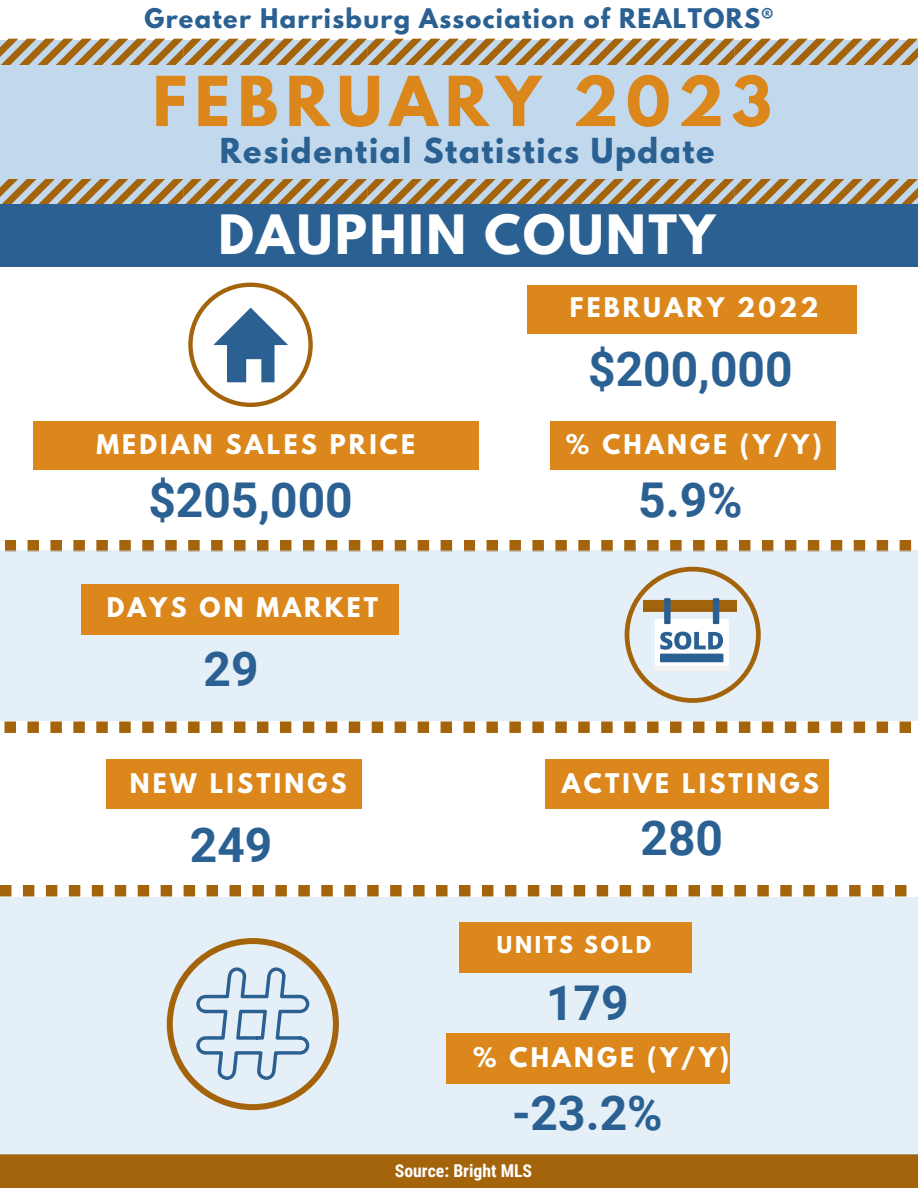
<style>
.page{position:relative;width:918px;height:1188px;background:#fff}
.page>*{position:absolute;margin:0;border:0;box-sizing:border-box;transform-origin:0 0}
.t1{font:700 61.05px "League Spartan";letter-spacing:.125em;color:#db871b}
.t2{font:700 48px "Roboto";color:#2b6092}
.t3{font:700 48px "League Spartan";letter-spacing:.055em;color:#fff}
.t4{font:700 30.45px "League Spartan";letter-spacing:.055em;color:#2b6092}
.t5{font:700 24px "League Spartan";letter-spacing:.135em;color:#fff}
.t6{font:700 24px "League Spartan";letter-spacing:.055em;color:#2b6092}
.t7{font:700 20.7px "League Spartan";letter-spacing:.13em;color:#fff}
.t8{font:700 17.7px "Roboto Condensed";color:#fff}
</style>
<div class="page">
<div style="left:0;top:41px;width:918px;height:182px;background:#c2d9ed"></div>
<svg style="left:0;top:39px;width:918px;height:26px"></svg>
<svg style="left:0;top:179px;width:918px;height:25px"></svg>
<div style="left:0;top:204px;width:918px;height:63px;background:#2b6092"></div>
<div style="left:0;top:1154px;width:918px;height:34px;background:#a4640c"></div>
<div style="left:33px;top:421px;width:445px;height:49px;background:#db871b"></div>
<svg style="left:188px;top:283px;width:125px;height:124px"></svg>
<div style="left:550px;top:421px;width:285px;height:49px;background:#db871b"></div>
<svg style="left:5px;top:540px;width:447px;height:11px"></svg>
<svg style="left:464px;top:540px;width:447px;height:11px"></svg>
<div style="left:0;top:551px;width:918px;height:170px;background:#e5eff7"></div>
<svg style="left:625px;top:567px;width:136px;height:136px"></svg>
<div style="left:660px;top:654px;width:64px;height:8px;background:#2b6092"></div>
<div style="left:81px;top:584px;width:317px;height:51px;background:#db871b"></div>
<svg style="left:4px;top:721px;width:448px;height:12px"></svg>
<svg style="left:464px;top:721px;width:447px;height:12px"></svg>
<div style="left:107px;top:759px;width:255px;height:49px;background:#db871b"></div>
<div style="left:545px;top:759px;width:284px;height:49px;background:#db871b"></div>
<svg style="left:0;top:885px;width:448px;height:11px"></svg>
<svg style="left:459px;top:885px;width:448px;height:11px"></svg>
<div style="left:0;top:897px;width:918px;height:257px;background:#e5eff7"></div>
<div style="left:459px;top:922px;width:233px;height:51px;background:#db871b"></div>
<div style="left:446px;top:1033px;width:283px;height:50px;background:#db871b"></div>
<svg style="left:167px;top:938px;width:172px;height:172px"></svg>
<div style="left:527px;top:285px;width:330px;height:48px;background:#db871b"></div>
<p class="t6" style="left:144px;top:7px;width:631px">Greater Harrisburg Association of REALTORS®</p>
<h1 class="t1" style="left:153px;top:71px;width:621px">FEBRUARY 2023</h1>
<p class="t4" style="left:220px;top:136px;width:496px">Residential Statistics Update</p>
<h2 class="t3" style="left:218px;top:211px;width:498px">DAUPHIN COUNTY</h2>
<p class="t5" style="left:570px;top:296px;width:250px">FEBRUARY 2022</p>
<p class="t5" style="left:96px;top:433px;width:320px">MEDIAN SALES PRICE</p>
<h2 class="t2" style="left:148px;top:472px;width:206px">$205,000</h2>
<p class="t5" style="left:107px;top:596px;width:273px">DAYS ON MARKET</p>
<h2 class="t2" style="left:204px;top:642px;width:57px">29</h2>
<p class="t5" style="left:130px;top:771px;width:218px">NEW LISTINGS</p>
<h2 class="t2" style="left:190px;top:818px;width:84px">249</h2>
<h2 class="t2" style="left:588px;top:342px;width:206px">$200,000</h2>
<p class="t5" style="left:566px;top:432px;width:258px">% CHANGE (Y/Y)</p>
<h2 class="t2" style="left:638px;top:472px;width:106px">5.9%</h2>
<p class="t5" style="left:562px;top:772px;width:258px">ACTIVE LISTINGS</p>
<h2 class="t2" style="left:641px;top:811px;width:84px">280</h2>
<p class="t7" style="left:497px;top:935px;width:156px">UNITS SOLD</p>
<h2 class="t2" style="left:546px;top:975px;width:84px">179</h2>
<p class="t5" style="left:473px;top:1045px;width:258px">% CHANGE (Y/Y)</p>
<h2 class="t2" style="left:512px;top:1085px;width:152px">-23.2%</h2>
<p class="t8" style="left:395px;top:1160px;width:139px">Source: Bright MLS</p>
</div>
